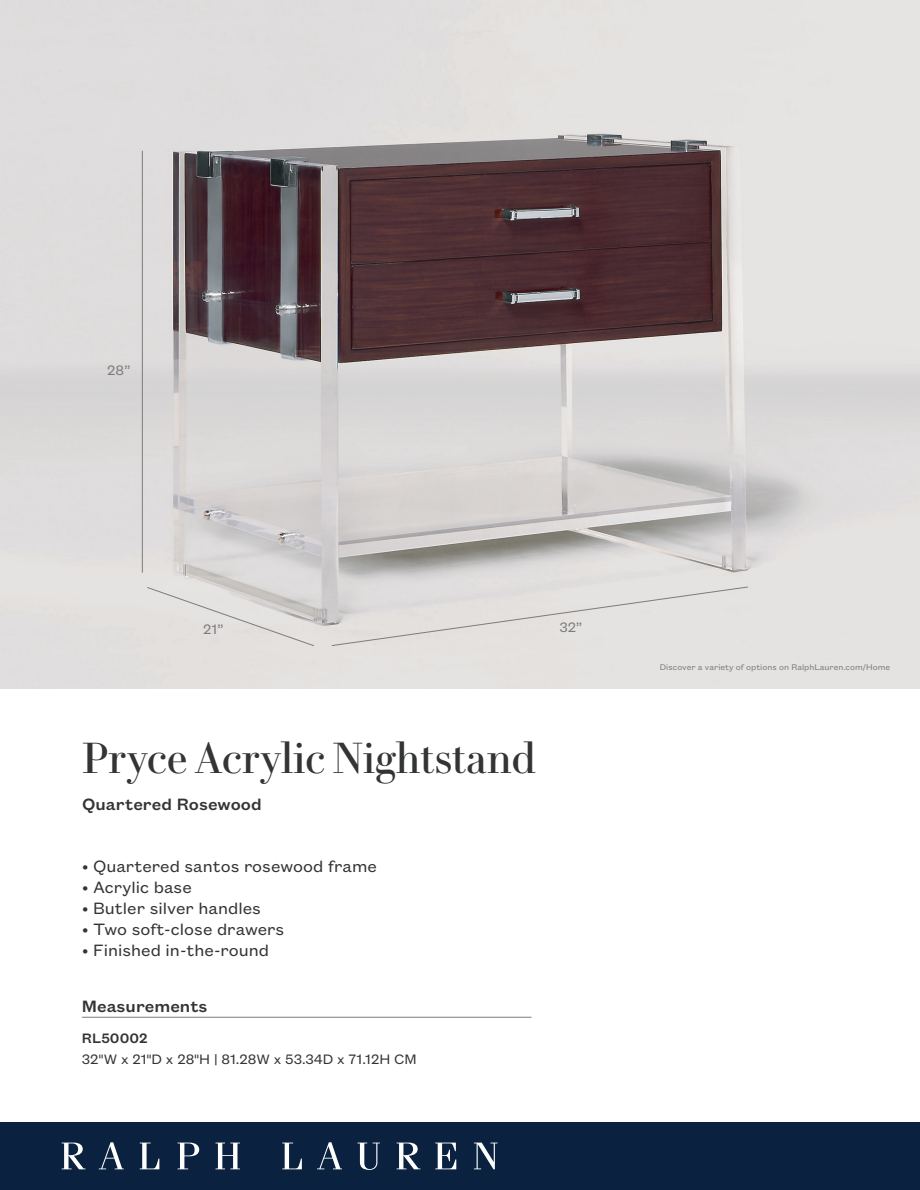
<style>
.page{position:relative;width:920px;height:1190px;background:#fff}
.page>*{position:absolute;margin:0;border:0;box-sizing:border-box;transform-origin:0 0}
.t1{font:42px "Le Jeune Deck";color:#333434}
.t2{font:18px "Founders Grotesk Text";color:#333434}
.t3{font:500 18px "Founders Grotesk Text";color:#333434}
.t4{font:15px "Founders Grotesk Text";color:#333434}
.t5{font:15px "Founders Grotesk Text";color:#7d7c7c}
.t6{font:500 15px "Founders Grotesk Text";color:#333434}
.t7{font:9px "Founders Grotesk Text";color:#7d7c7c}
</style>
<div class="page">
<img style="left:1px;top:0;width:918px;height:688px">
<hr style="left:919px;top:1122px;width:1px;height:68px;background:#0a213f">
<hr style="left:82px;top:1017px;width:449px;height:1px;background:#7d7c7c">
<hr style="left:142px;top:151px;width:1px;height:421px;background:#7d7c7c">
<svg style="left:146px;top:586px;width:169px;height:60px;background:#dddbd9"></svg>
<div style="left:331px;top:586px;width:417px;height:60px;background:#e4e1df"></div>
<div style="left:0;top:1122px;width:918px;height:68px;background:#0a213f"></div>
<svg style="left:62px;top:1142px;width:23px;height:27px"></svg>
<svg style="left:99px;top:1142px;width:25px;height:27px"></svg>
<svg style="left:140px;top:1142px;width:19px;height:27px"></svg>
<svg style="left:177px;top:1142px;width:22px;height:27px"></svg>
<svg style="left:215px;top:1142px;width:25px;height:27px"></svg>
<svg style="left:282px;top:1142px;width:20px;height:27px"></svg>
<svg style="left:317px;top:1142px;width:25px;height:27px"></svg>
<svg style="left:357px;top:1142px;width:23px;height:28px"></svg>
<svg style="left:396px;top:1142px;width:24px;height:27px"></svg>
<svg style="left:435px;top:1142px;width:21px;height:27px"></svg>
<svg style="left:474px;top:1142px;width:23px;height:27px"></svg>
<p class="t5" style="left:107px;top:360px;width:25px">28”</p>
<p class="t5" style="left:203px;top:619px;width:22px">21”</p>
<p class="t5" style="left:559px;top:617px;width:25px">32”</p>
<h1 class="t1" style="left:82px;top:727px;width:455px">Pryce Acrylic Nightstand</h1>
<p class="t3" style="left:82px;top:792px;width:181px">Quartered Rosewood</p>
<p class="t2" style="left:82px;top:853px;width:296px">• Quartered santos rosewood frame</p>
<p class="t2" style="left:82px;top:874px;width:111px">• Acrylic base</p>
<p class="t2" style="left:82px;top:895px;width:180px">• Butler silver handles</p>
<p class="t2" style="left:82px;top:916px;width:204px">• Two soft-close drawers</p>
<p class="t2" style="left:82px;top:937px;width:189px">• Finished in-the-round</p>
<p class="t3" style="left:82px;top:993px;width:127px">Measurements</p>
<p class="t6" style="left:82px;top:1027px;width:67px">RL50002</p>
<p class="t4" style="left:82px;top:1048px;width:336px">32"W x 21"D x 28"H | 81.28W x 53.34D x 71.12H CM</p>
<p class="t7" style="left:659px;top:661px;width:232px">Discover a variety of options on RalphLauren.com/Home</p>
</div>
